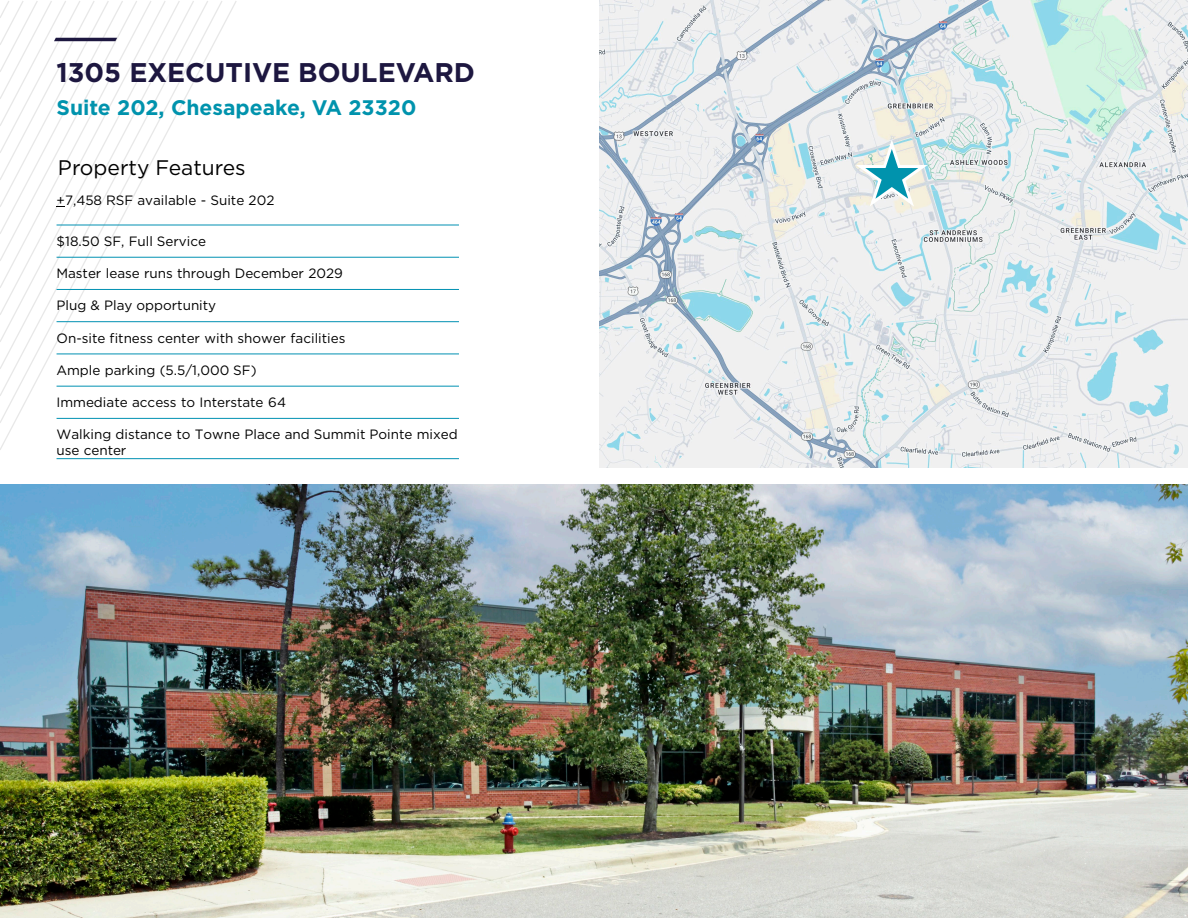
<style>
.page{position:relative;width:1188px;height:918px;background:#fff}
.page>*{position:absolute;margin:0;border:0;box-sizing:border-box;transform-origin:0 0}
.t1{font:700 27px "Gotham";letter-spacing:-.005em;color:#1d1740}
.t2{font:700 21px "Gotham";color:#0093ad}
.t3{font:21px "Gotham";color:#000}
.t4{font:13.5px/16.2px "Gotham";letter-spacing:-.005em;color:#000}
</style>
<div class="page">
<svg style="left:0;top:1px;width:224px;height:424px"></svg>
<svg style="left:0;top:1px;width:195px;height:370px"></svg>
<hr style="left:57px;top:225px;width:402px;height:1px;background:#0091b2">
<hr style="left:57px;top:257px;width:402px;height:1px;background:#0091b2">
<hr style="left:57px;top:289px;width:402px;height:1px;background:#0091b2">
<hr style="left:57px;top:321px;width:402px;height:1px;background:#0091b2">
<hr style="left:57px;top:354px;width:402px;height:1px;background:#0091b2">
<hr style="left:57px;top:386px;width:402px;height:1px;background:#0091b2">
<hr style="left:57px;top:418px;width:402px;height:1px;background:#0091b2">
<hr style="left:57px;top:458px;width:402px;height:1px;background:#0091b2">
<svg style="left:0;top:1px;width:138px;height:262px"></svg>
<img style="left:599px;top:0;width:589px;height:468px">
<svg style="left:856px;top:135px;width:76px;height:75px"></svg>
<img style="left:0;top:484px;width:1188px;height:434px">
<p class="t1" style="left:57px;top:54px;width:420px">1305 EXECUTIVE BOULEVARD</p>
<p class="t2" style="left:57px;top:94px;width:361px">Suite 202, Chesapeake, VA 23320</p>
<p class="t3" style="left:58px;top:154px;width:189px">Property Features</p>
<p class="t4" style="left:57px;top:192px;width:219px">+7,458 RSF available - Suite 202</p>
<p class="t4" style="left:57px;top:233px;width:151px">$18.50 SF, Full Service</p>
<p class="t4" style="left:57px;top:265px;width:288px">Master lease runs through December 2029</p>
<p class="t4" style="left:57px;top:297px;width:161px">Plug &amp; Play opportunity</p>
<p class="t4" style="left:57px;top:329px;width:290px">On-site fitness center with shower facilities</p>
<p class="t4" style="left:57px;top:362px;width:202px">Ample parking (5.5/1,000 SF)</p>
<p class="t4" style="left:57px;top:394px;width:231px">Immediate access to Interstate 64</p>
<p class="t4" style="left:57px;top:426px;width:403px">Walking distance to Towne Place and Summit Pointe mixed use center</p>
</div>
